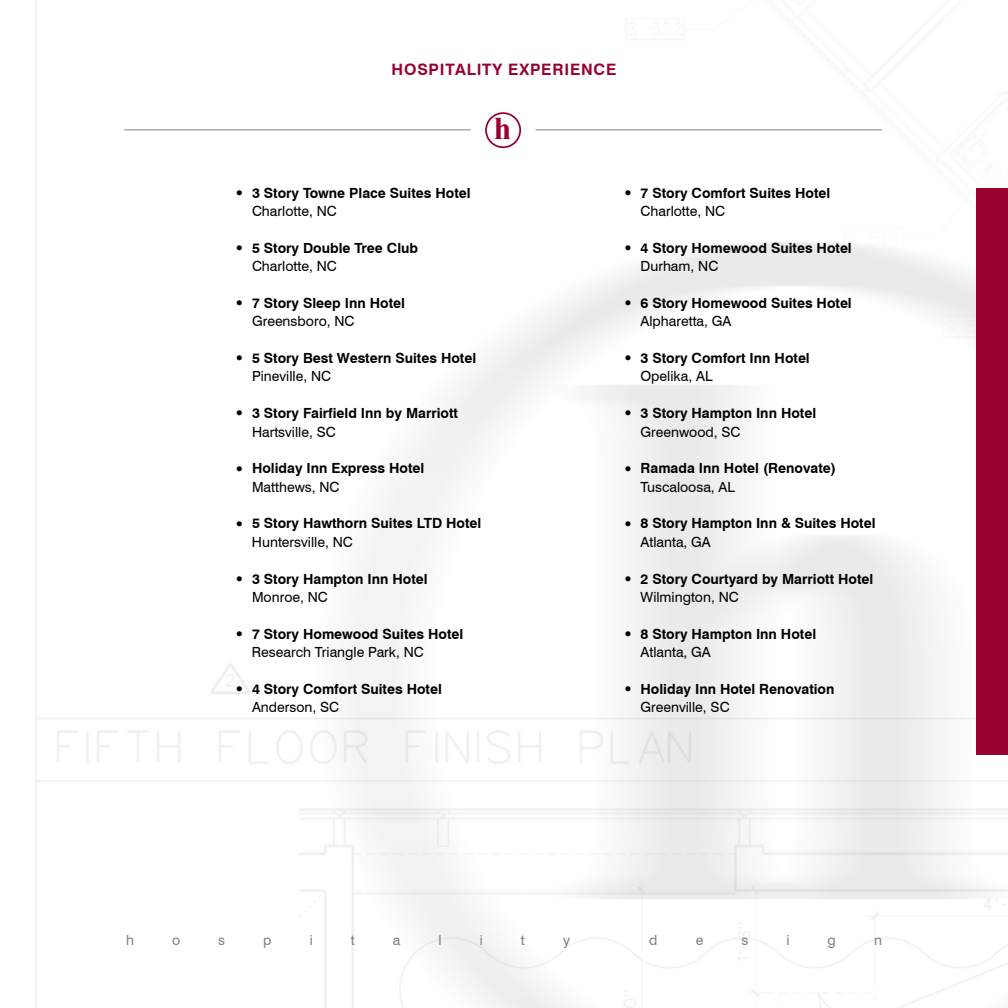
<style>
.page{position:relative;width:1008px;height:1008px;background:#fff}
.page>*{position:absolute;margin:0;border:0;box-sizing:border-box;transform-origin:0 0}
.t1{font:700 31.5px "Times New Roman";color:#98002e}
.t2{font:700 15.75px "Swiss 721 BT";letter-spacing:.05em;color:#98002e}
.t3{font:700 14px/18.4px "Swiss 721 BT";color:#000}
.t4{font:14px "Swiss 721 BT";color:#807f83}
.s1{font-weight:400}
</style>
<div class="page">
<img style="left:35px;top:0;width:973px;height:1008px">
<div style="left:976px;top:188px;width:32px;height:567px;background:#98002e"></div>
<div style="left:485px;top:112px;width:36px;height:36px;border:2px solid #98002e;border-radius:50%"></div>
<hr style="left:124px;top:129px;width:347px;height:1px;background:#807f83">
<hr style="left:536px;top:129px;width:346px;height:1px;background:#807f83">
<p class="t2" style="left:392px;top:60px;width:226px">HOSPITALITY EXPERIENCE</p>
<h1 class="t1" style="left:494px;top:107px;width:19px">h</h1>
<p class="t3" style="left:252px;top:183px;width:220px;text-indent:-16px">● 3 Story Towne Place Suites Hotel<br><span class="s1">Charlotte, NC</span></p>
<p class="t3" style="left:252px;top:239px;width:168px;text-indent:-16px">● 5 Story Double Tree Club<br><span class="s1">Charlotte, NC</span></p>
<p class="t3" style="left:252px;top:294px;width:154px;text-indent:-16px">● 7 Story Sleep Inn Hotel<br><span class="s1">Greensboro, NC</span></p>
<p class="t3" style="left:252px;top:349px;width:226px;text-indent:-16px">● 5 Story Best Western Suites Hotel<br><span class="s1">Pineville, NC</span></p>
<p class="t3" style="left:252px;top:404px;width:208px;text-indent:-16px">● 3 Story Fairfield Inn by Marriott<br><span class="s1">Hartsville, SC</span></p>
<p class="t3" style="left:252px;top:459px;width:174px;text-indent:-16px">● Holiday Inn Express Hotel<br><span class="s1">Matthews, NC</span></p>
<p class="t3" style="left:252px;top:514px;width:231px;text-indent:-16px">● 5 Story Hawthorn Suites LTD Hotel<br><span class="s1">Huntersville, NC</span></p>
<p class="t3" style="left:252px;top:569px;width:177px;text-indent:-16px">● 3 Story Hampton Inn Hotel<br><span class="s1">Monroe, NC</span></p>
<p class="t3" style="left:252px;top:624px;width:213px;text-indent:-16px">● 7 Story Homewood Suites Hotel<br><span class="s1">Research Triangle Park, NC</span></p>
<p class="t3" style="left:252px;top:680px;width:191px;text-indent:-16px">● 4 Story Comfort Suites Hotel<br><span class="s1">Anderson, SC</span></p>
<p class="t3" style="left:640px;top:183px;width:191px;text-indent:-16px">● 7 Story Comfort Suites Hotel<br><span class="s1">Charlotte, NC</span></p>
<p class="t3" style="left:640px;top:239px;width:213px;text-indent:-16px">● 4 Story Homewood Suites Hotel<br><span class="s1">Durham, NC</span></p>
<p class="t3" style="left:640px;top:294px;width:213px;text-indent:-16px">● 6 Story Homewood Suites Hotel<br><span class="s1">Alpharetta, GA</span></p>
<p class="t3" style="left:641px;top:349px;width:171px;text-indent:-16px">● 3 Story Comfort Inn Hotel<br><span class="s1">Opelika, AL</span></p>
<p class="t3" style="left:641px;top:404px;width:177px;text-indent:-16px">● 3 Story Hampton Inn Hotel<br><span class="s1">Greenwood, SC</span></p>
<p class="t3" style="left:641px;top:459px;width:197px;text-indent:-16px">● Ramada Inn Hotel (Renovate)<br><span class="s1">Tuscaloosa, AL</span></p>
<p class="t3" style="left:640px;top:514px;width:237px;text-indent:-16px">● 8 Story Hampton Inn &amp; Suites Hotel<br><span class="s1">Atlanta, GA</span></p>
<p class="t3" style="left:641px;top:569px;width:234px;text-indent:-16px">● 2 Story Courtyard by Marriott Hotel<br><span class="s1">Wilmington, NC</span></p>
<p class="t3" style="left:640px;top:624px;width:177px;text-indent:-16px">● 8 Story Hampton Inn Hotel<br><span class="s1">Atlanta, GA</span></p>
<p class="t3" style="left:640px;top:680px;width:195px;text-indent:-16px">● Holiday Inn Hotel Renovation<br><span class="s1">Greenville, SC</span></p>
<p class="t4" style="left:126px;top:932px;width:9px">h</p>
<p class="t4" style="left:172px;top:932px;width:10px">o</p>
<p class="t4" style="left:218px;top:932px;width:8px">s</p>
<p class="t4" style="left:263px;top:932px;width:10px">p</p>
<p class="t4" style="left:310px;top:932px;width:5px">i</p>
<p class="t4" style="left:351px;top:932px;width:5px">t</p>
<p class="t4" style="left:393px;top:932px;width:9px">a</p>
<p class="t4" style="left:439px;top:932px;width:5px">l</p>
<p class="t4" style="left:480px;top:932px;width:5px">i</p>
<p class="t4" style="left:521px;top:932px;width:5px">t</p>
<p class="t4" style="left:563px;top:932px;width:9px">y</p>
<p class="t4" style="left:649px;top:932px;width:10px">d</p>
<p class="t4" style="left:696px;top:932px;width:9px">e</p>
<p class="t4" style="left:741px;top:932px;width:8px">s</p>
<p class="t4" style="left:786px;top:932px;width:5px">i</p>
<p class="t4" style="left:828px;top:932px;width:10px">g</p>
<p class="t4" style="left:874px;top:932px;width:9px">n</p>
</div>
